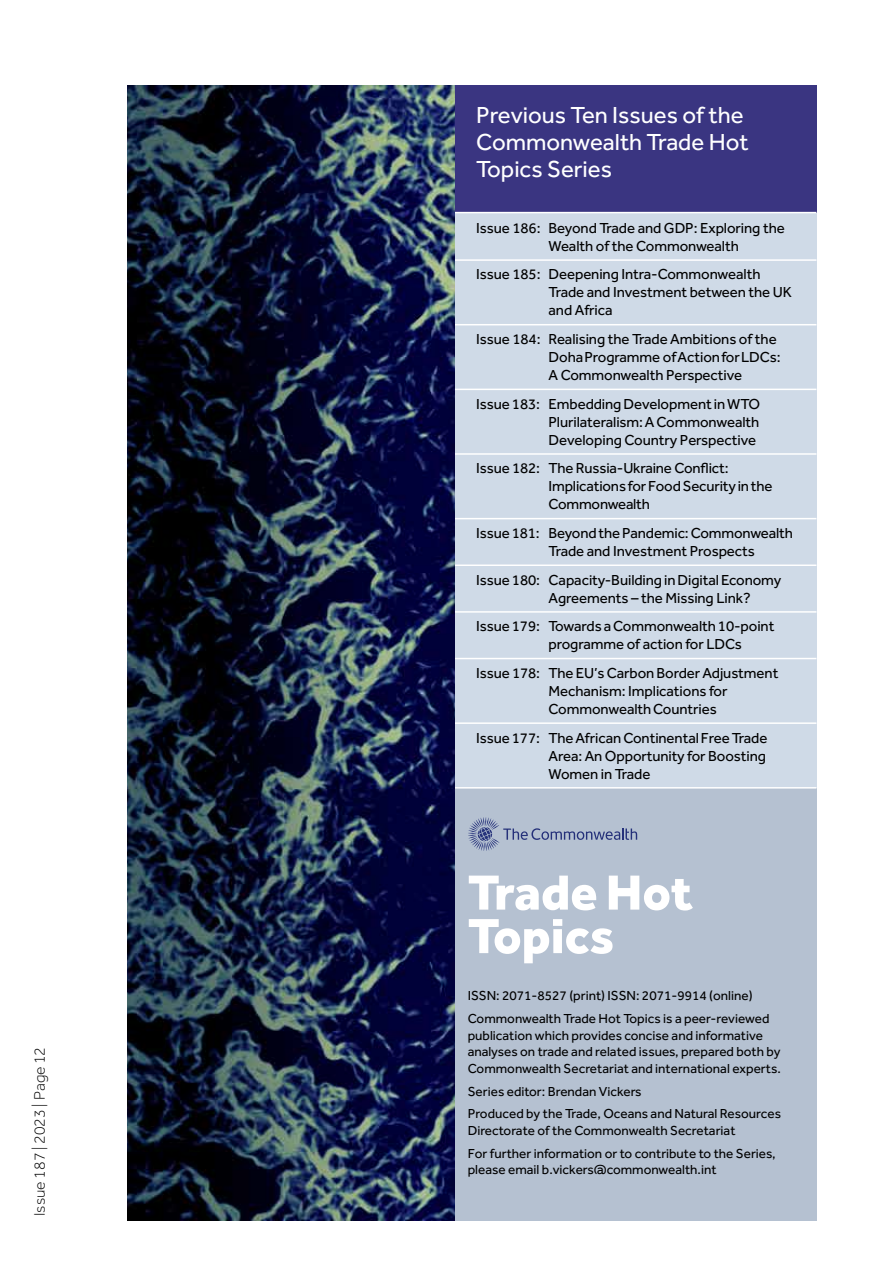
<style>
.page{position:relative;width:893px;height:1263px;background:#fff}
.page>*{position:absolute;margin:0;border:0;box-sizing:border-box;transform-origin:0 0}
.t1{font:800 51px/43.5px "Effra";color:#fff}
.t2{font:24px/27px "Effra";color:#fff}
.t3{font:300 15.75px "Effra";color:#000}
.t4{font:15px/18px "Effra";letter-spacing:-.005em;color:#000}
.t5{font:13.5px/23px "Effra";color:#000}
</style>
<div class="page">
<img style="left:128px;top:85px;width:327px;height:1135px">
<div style="left:455px;top:85px;width:361px;height:128px;background:#3a3581"></div>
<div style="left:455px;top:213px;width:361px;height:1007px;background:#cfdae7"></div>
<div style="left:455px;top:788px;width:361px;height:432px;background:#b5c1d1"></div>
<hr style="left:455px;top:212px;width:361px;height:1px;background:#fff">
<hr style="left:455px;top:259px;width:361px;height:2px;background:#fff">
<hr style="left:455px;top:324px;width:361px;height:1px;background:#fff">
<hr style="left:455px;top:389px;width:361px;height:1px;background:#fff">
<hr style="left:455px;top:453px;width:361px;height:2px;background:#fff">
<hr style="left:455px;top:518px;width:361px;height:1px;background:#fff">
<hr style="left:455px;top:564px;width:361px;height:2px;background:#fff">
<hr style="left:455px;top:611px;width:361px;height:2px;background:#fff">
<hr style="left:455px;top:658px;width:361px;height:1px;background:#fff">
<hr style="left:455px;top:722px;width:361px;height:2px;background:#fff">
<hr style="left:455px;top:787px;width:361px;height:1px;background:#fff">
<svg style="left:468px;top:817px;width:169px;height:34px"></svg>
<p class="t3" style="left:31px;top:1216px;width:171px;rotate:-90deg">Issue 187 | 2023 | Page 12</p>
<h2 class="t2" style="left:476px;top:101px;width:274px">Previous Ten Issues of the<br>Commonwealth Trade Hot<br>Topics Series</h2>
<p class="t4" style="left:549px;top:219px;width:238px;text-indent:-72px">Issue 186: Beyond Trade and GDP: Exploring the<br>Wealth of the Commonwealth</p>
<p class="t4" style="left:549px;top:265px;width:245px;text-indent:-72px">Issue 185: Deepening Intra-Commonwealth<br>Trade and Investment between the UK and Africa</p>
<p class="t4" style="left:549px;top:330px;width:233px;text-indent:-72px">Issue 184: Realising the Trade Ambitions of the<br>Doha Programme of Action for LDCs:<br>A Commonwealth Perspective</p>
<p class="t4" style="left:549px;top:394px;width:213px;text-align:justify;text-indent:-72px">Issue 183: Embedding Development in WTO Plurilateralism: A Commonwealth Developing Country Perspective</p>
<p class="t4" style="left:549px;top:459px;width:225px;text-indent:-72px">Issue 182: The Russia-Ukraine Conflict:<br>Implications for Food Security in the<br>Commonwealth</p>
<p class="t4" style="left:549px;top:524px;width:246px;text-indent:-72px">Issue 181: Beyond the Pandemic: Commonwealth<br>Trade and Investment Prospects</p>
<p class="t4" style="left:549px;top:570px;width:234px;text-indent:-72px">Issue 180: Capacity-Building in Digital Economy<br>Agreements – the Missing Link?</p>
<p class="t4" style="left:549px;top:617px;width:227px;text-indent:-72px">Issue 179: Towards a Commonwealth 10-point programme of action for LDCs</p>
<p class="t4" style="left:549px;top:664px;width:231px;text-indent:-72px">Issue 178: The EU’s Carbon Border Adjustment<br>Mechanism: Implications for<br>Commonwealth Countries</p>
<p class="t4" style="left:549px;top:728px;width:220px;text-align:justify;text-indent:-72px">Issue 177: The African Continental Free Trade Area: An Opportunity for Boosting Women in Trade</p>
<h1 class="t1" style="left:468px;top:869px;width:227px">Trade Hot<br>Topics</h1>
<p class="t5" style="left:468px;top:984px;width:303px">ISSN: 2071-8527 (print) ISSN: 2071-9914 (online)<br>Commonwealth Trade Hot Topics is a peer-reviewed</p>
<p class="t5" style="left:468px;top:1027px;width:315px;line-height:16.5px">publication which provides concise and informative analyses on trade and related issues, prepared both by<br>Commonwealth Secretariat and international experts.</p>
<p class="t5" style="left:468px;top:1079px;width:315px">Series editor: Brendan Vickers<br>Produced by the Trade, Oceans and Natural Resources</p>
<p class="t5" style="left:468px;top:1119px;width:309px">Directorate of the Commonwealth Secretariat<br>For further information or to contribute to the Series,</p>
<p class="t5" style="left:468px;top:1158px;width:250px">please email b.vickers@commonwealth.int</p>
</div>
